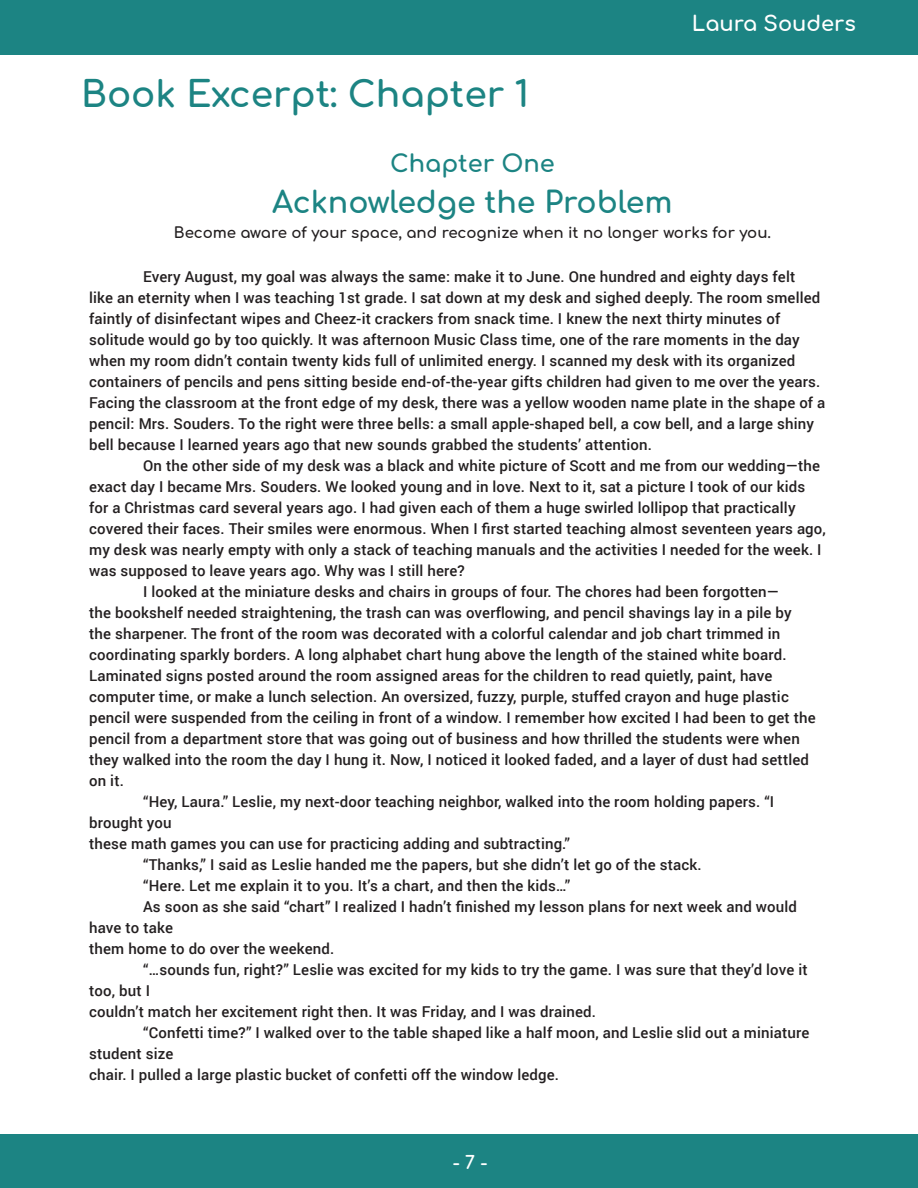
<style>
.page{position:relative;width:918px;height:1188px;background:#fff}
.page>*{position:absolute;margin:0;border:0;box-sizing:border-box;transform-origin:0 0}
.t1{font:36px "Comfortaa";color:#1c8483}
.t2{font:30px "Comfortaa";color:#1c8483}
.t3{font:24px "Comfortaa";color:#1c8483}
.t4{font:21px "Comfortaa";color:#fff}
.t5{font:18px "Comfortaa";color:#fff}
.t6{font:500 15px/21px "Roboto";letter-spacing:.01em;color:#231f20}
.t7{font:15px "Comfortaa";color:#231f20}
</style>
<div class="page">
<div style="left:0;top:0;width:918px;height:55px;background:#1c8483"></div>
<div style="left:0;top:1135px;width:918px;height:53px;background:#1c8483"></div>
<h3 class="t4" style="left:692px;top:11px;width:166px">Laura Souders</h3>
<h1 class="t1" style="left:81px;top:77px;width:449px">Book Excerpt: Chapter 1</h1>
<h3 class="t3" style="left:390px;top:152px;width:166px">Chapter One</h3>
<h2 class="t2" style="left:272px;top:188px;width:402px">Acknowledge the Problem</h2>
<p class="t7" style="left:174px;top:226px;width:599px">Become aware of your space, and recognize when it no longer works for you.</p>
<p class="t6" style="left:89px;top:266px;width:738px;text-indent:54px">Every August, my goal was always the same: make it to June. One hundred and eighty days felt<br>like an eternity when I was teaching 1st grade. I sat down at my desk and sighed deeply. The room smelled faintly of disinfectant wipes and Cheez-it crackers from snack time. I knew the next thirty minutes of solitude would go by too quickly. It was afternoon Music Class time, one of the rare moments in the day when my room didn’t contain twenty kids full of unlimited energy. I scanned my desk with its organized containers of pencils and pens sitting beside end-of-the-year gifts children had given to me over the years.<br>Facing the classroom at the front edge of my desk, there was a yellow wooden name plate in the shape of a pencil: Mrs. Souders. To the right were three bells: a small apple-shaped bell, a cow bell, and a large shiny bell because I learned years ago that new sounds grabbed the students’ attention.</p>
<p class="t6" style="left:143px;top:457px;width:679px">On the other side of my desk was a black and white picture of Scott and me from our wedding—the</p>
<p class="t6" style="left:89px;top:476px;width:718px">exact day I became Mrs. Souders. We looked young and in love. Next to it, sat a picture I took of our kids</p>
<p class="t6" style="left:89px;top:499px;width:708px">for a Christmas card several years ago. I had given each of them a huge swirled lollipop that practically</p>
<p class="t6" style="left:89px;top:518px;width:738px">covered their faces. Their smiles were enormous. When I first started teaching almost seventeen years ago,</p>
<p class="t6" style="left:89px;top:541px;width:734px">my desk was nearly empty with only a stack of teaching manuals and the activities I needed for the week. I</p>
<p class="t6" style="left:89px;top:560px;width:377px">was supposed to leave years ago. Why was I still here?</p>
<p class="t6" style="left:143px;top:583px;width:637px">I looked at the miniature desks and chairs in groups of four. The chores had been forgotten—</p>
<p class="t6" style="left:89px;top:602px;width:704px">the bookshelf needed straightening, the trash can was overflowing, and pencil shavings lay in a pile by</p>
<p class="t6" style="left:89px;top:625px;width:693px">the sharpener. The front of the room was decorated with a colorful calendar and job chart trimmed in</p>
<p class="t6" style="left:89px;top:646px;width:699px">coordinating sparkly borders. A long alphabet chart hung above the length of the stained white board.</p>
<p class="t6" style="left:89px;top:667px;width:685px">Laminated signs posted around the room assigned areas for the children to read quietly, paint, have</p>
<p class="t6" style="left:89px;top:688px;width:701px">computer time, or make a lunch selection. An oversized, fuzzy, purple, stuffed crayon and huge plastic</p>
<p class="t6" style="left:89px;top:709px;width:728px">pencil were suspended from the ceiling in front of a window. I remember how excited I had been to get the</p>
<p class="t6" style="left:89px;top:730px;width:712px">pencil from a department store that was going out of business and how thrilled the students were when</p>
<p class="t6" style="left:89px;top:751px;width:721px">they walked into the room the day I hung it. Now, I noticed it looked faded, and a layer of dust had settled</p>
<p class="t6" style="left:89px;top:772px;width:36px">on it.</p>
<p class="t6" style="left:143px;top:791px;width:633px">“Hey, Laura.” Leslie, my next-door teaching neighbor, walked into the room holding papers. “I</p>
<p class="t6" style="left:89px;top:814px;width:84px">brought you</p>
<p class="t6" style="left:89px;top:833px;width:482px">these math games you can use for practicing adding and subtracting.”</p>
<p class="t6" style="left:143px;top:854px;width:560px">“Thanks,” I said as Leslie handed me the papers, but she didn’t let go of the stack.</p>
<p class="t6" style="left:143px;top:875px;width:429px">“Here. Let me explain it to you. It’s a chart, and then the kids…”</p>
<p class="t6" style="left:143px;top:896px;width:655px">As soon as she said “chart” I realized I hadn’t finished my lesson plans for next week and would</p>
<p class="t6" style="left:89px;top:919px;width:85px">have to take</p>
<p class="t6" style="left:89px;top:940px;width:247px">them home to do over the weekend.</p>
<p class="t6" style="left:143px;top:959px;width:666px">“…sounds fun, right?” Leslie was excited for my kids to try the game. I was sure that they’d love it</p>
<p class="t6" style="left:89px;top:982px;width:62px">too, but I</p>
<p class="t6" style="left:89px;top:1001px;width:508px">couldn’t match her excitement right then. It was Friday, and I was drained.</p>
<p class="t6" style="left:143px;top:1022px;width:668px">“Confetti time?” I walked over to the table shaped like a half moon, and Leslie slid out a miniature</p>
<p class="t6" style="left:89px;top:1045px;width:86px">student size</p>
<p class="t6" style="left:89px;top:1066px;width:471px">chair. I pulled a large plastic bucket of confetti off the window ledge.</p>
<p class="t5" style="left:453px;top:1154px;width:36px">- 7 -</p>
</div>
